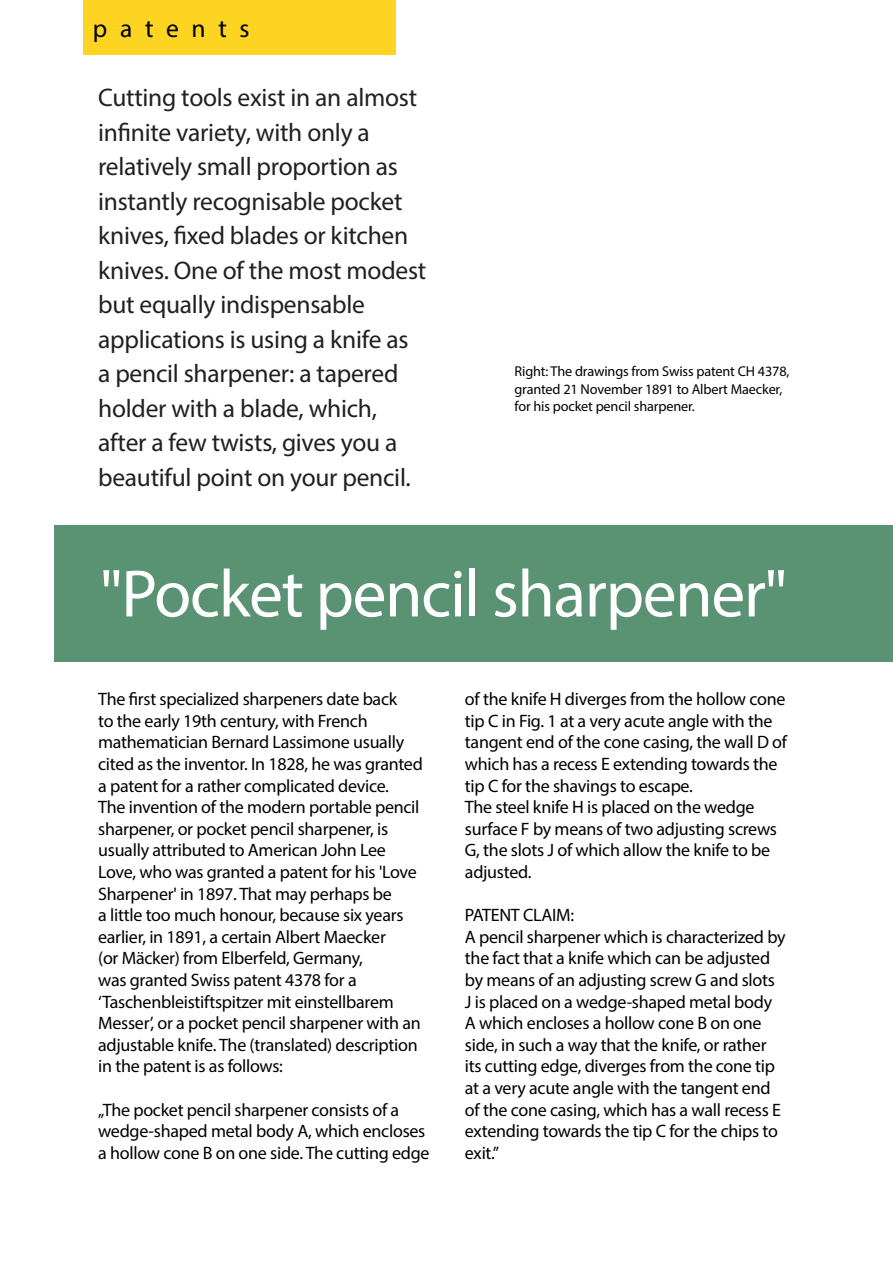
<style>
.page{position:relative;width:893px;height:1263px;background:#fff}
.page>*{position:absolute;margin:0;border:0;box-sizing:border-box;transform-origin:0 0}
.t1{font:67.5px "Myriad Pro";letter-spacing:-.02em;color:#fff}
.t2{font:25.5px/34.5px "Myriad Pro";letter-spacing:-.01em;color:#231f20}
.t3{font:25.5px "Myriad Pro";letter-spacing:.5em;color:#000}
.t4{font:18px/21.6px "Myriad Pro";letter-spacing:-.015em;color:#000}
.t5{font:14.25px/17.2px "Myriad Pro";letter-spacing:-.01em;color:#000}
</style>
<div class="page">
<div style="left:54px;top:525px;width:839px;height:137px;background:#5a9374"></div>
<div style="left:83px;top:1px;width:312px;height:54px;background:#fcd421"></div>
<h2 class="t3" style="left:93px;top:13px;width:158px">patents</h2>
<p class="t2" style="left:98px;top:80px;width:330px">Cutting tools exist in an almost infinite variety, with only a relatively small proportion as instantly recognisable pocket knives, fixed blades or kitchen knives. One of the most modest but equally indispensable applications is using a knife as a pencil sharpener: a tapered holder with a blade, which, after a few twists, gives you a beautiful point on your pencil.</p>
<p class="t5" style="left:514px;top:363px;width:276px">Right: The drawings from Swiss patent CH 4378, granted 21 November 1891 to Albert Maecker, for his pocket pencil sharpener.</p>
<h1 class="t1" style="left:100px;top:552px;width:689px">"Pocket pencil sharpener"</h1>
<p class="t4" style="left:98px;top:688px;width:326px">The first specialized sharpeners date back<br>to the early 19th century, with French mathematician Bernard Lassimone usually cited as the inventor. In 1828, he was granted a patent for a rather complicated device.<br>The invention of the modern portable pencil sharpener, or pocket pencil sharpener, is usually attributed to American John Lee Love, who was granted a patent for his 'Love Sharpener' in 1897. That may perhaps be<br>a little too much honour, because six years earlier, in 1891, a certain Albert Maecker<br>(or Mäcker) from Elberfeld, Germany,<br>was granted Swiss patent 4378 for a ‘Taschenbleistiftspitzer mit einstellbarem Messer’, or a pocket pencil sharpener with an adjustable knife. The (translated) description in the patent is as follows:</p>
<p class="t4" style="left:98px;top:1098px;width:333px">„The pocket pencil sharpener consists of a wedge-shaped metal body A, which encloses a hollow cone B on one side. The cutting edge</p>
<p class="t4" style="left:465px;top:688px;width:324px">of the knife H diverges from the hollow cone tip C in Fig. 1 at a very acute angle with the tangent end of the cone casing, the wall D of which has a recess E extending towards the tip C for the shavings to escape.<br>The steel knife H is placed on the wedge surface F by means of two adjusting screws G, the slots J of which allow the knife to be adjusted.</p>
<p class="t4" style="left:465px;top:904px;width:322px">PATENT CLAIM:<br>A pencil sharpener which is characterized by the fact that a knife which can be adjusted by means of an adjusting screw G and slots J is placed on a wedge-shaped metal body A which encloses a hollow cone B on one side, in such a way that the knife, or rather its cutting edge, diverges from the cone tip at a very acute angle with the tangent end of the cone casing, which has a wall recess E extending towards the tip C for the chips to exit.”</p>
</div>
